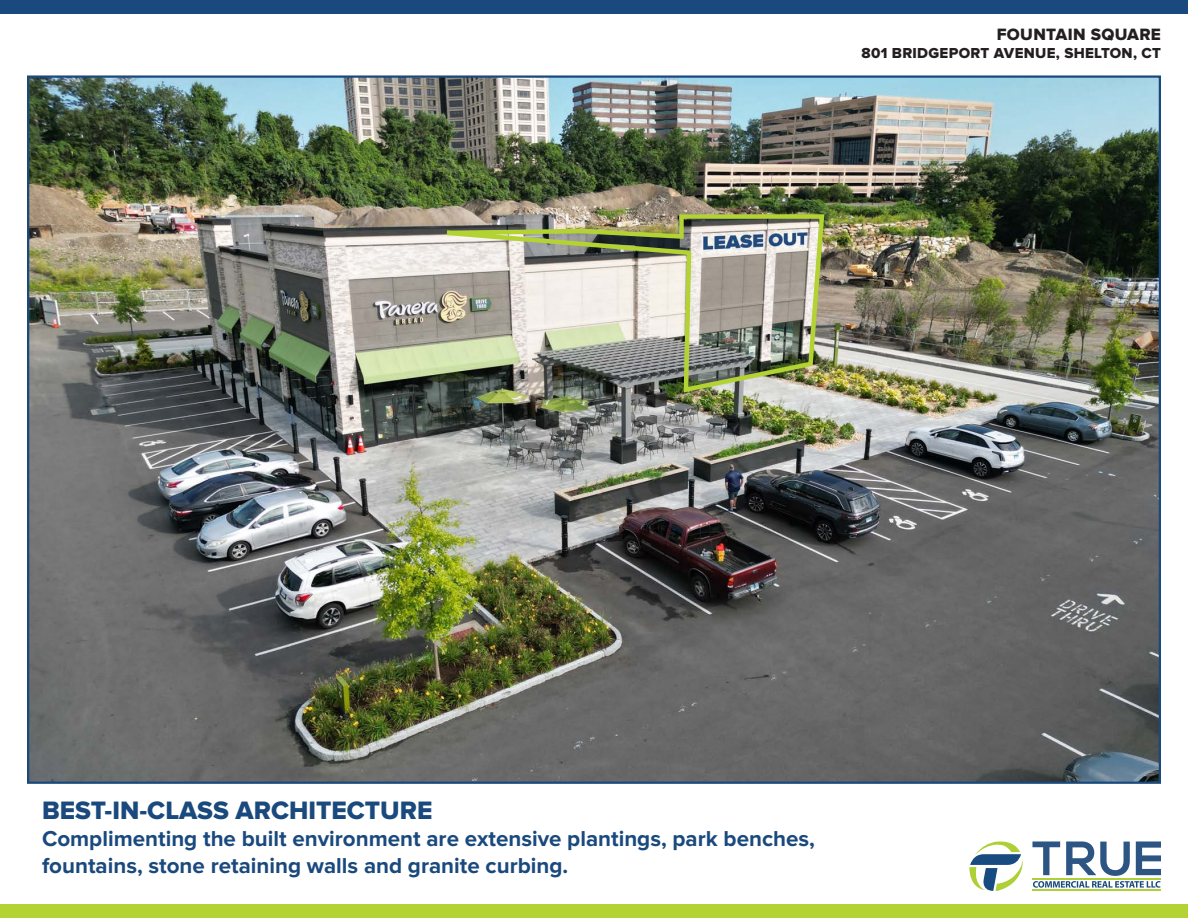
<style>
.page{position:relative;width:1188px;height:918px;background:#fff}
.page>*{position:absolute;margin:0;border:0;box-sizing:border-box;transform-origin:0 0}
.t1{font:26.1px "Proxima Nova Extrabld";color:#19497d}
.t2{font:700 22.35px/26.8px "Proxima Nova";color:#19497d}
.t3{font:16.95px "Proxima Nova Extrabld";letter-spacing:.02em;color:#231f20}
.t4{font:15px "Proxima Nova Extrabld";letter-spacing:.02em;color:#231f20}
</style>
<div class="page">
<img style="left:30px;top:78px;width:1128px;height:703px">
<div style="left:0;top:0;width:1188px;height:14px;background:#19497d"></div>
<div style="left:0;top:904px;width:1188px;height:14px;background:#b3d234"></div>
<svg style="left:969px;top:841px;width:54px;height:50px"></svg>
<hr style="left:1032px;top:889px;width:129px;height:2px;background:#aed036">
<svg style="left:1032px;top:841px;width:129px;height:47px"></svg>
<img style="left:352px;top:212px;width:475px;height:183px">
<p class="t3" style="left:997px;top:25px;width:166px">FOUNTAIN SQUARE</p>
<p class="t4" style="left:862px;top:45px;width:301px">801 BRIDGEPORT AVENUE, SHELTON, CT</p>
<p class="t1" style="left:42px;top:795px;width:392px">BEST-IN-CLASS ARCHITECTURE</p>
<p class="t2" style="left:42px;top:826px;width:774px">Complimenting the built environment are extensive plantings, park benches, fountains, stone retaining walls and granite curbing.</p>
</div>
